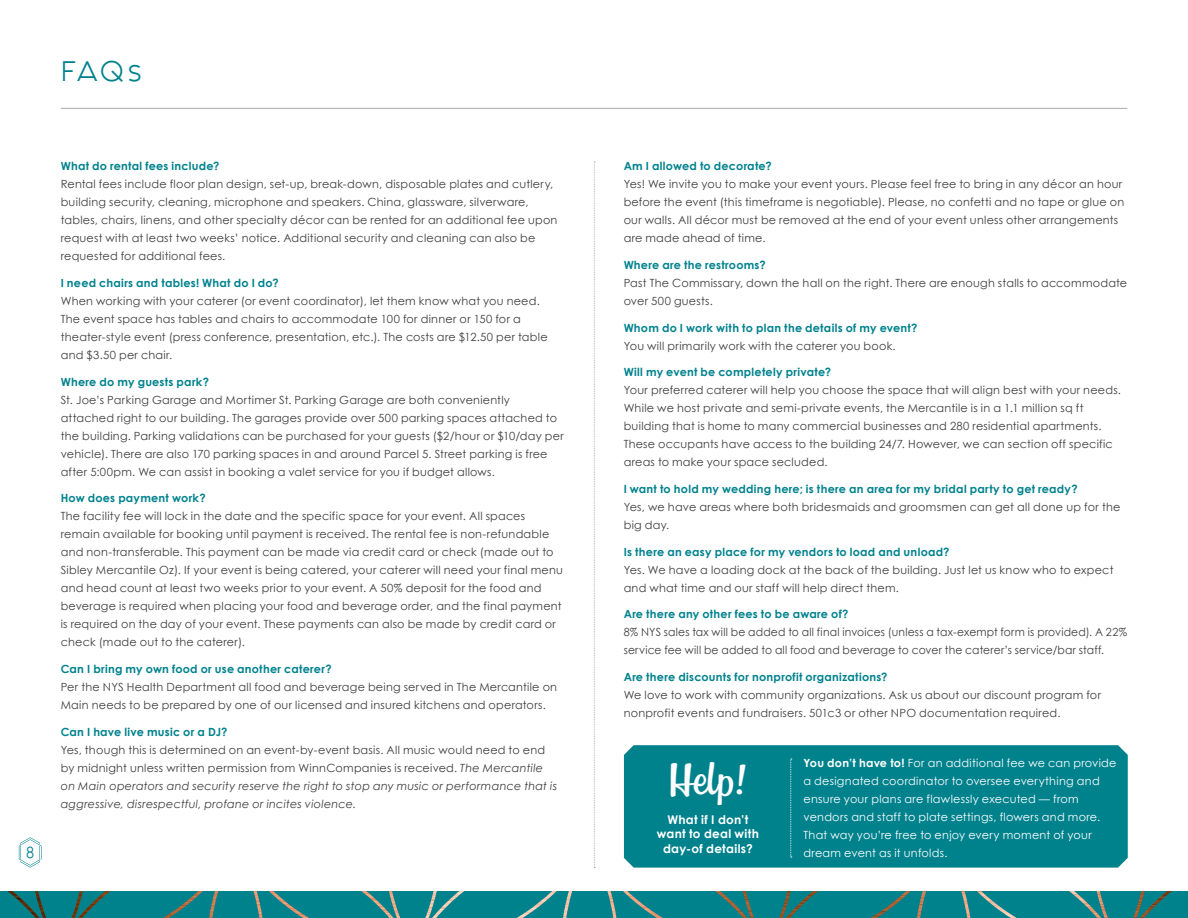
<style>
.page{position:relative;width:1188px;height:918px;background:#fff}
.page>*{position:absolute;margin:0;border:0;box-sizing:border-box;transform-origin:0 0}
.t1{font:42px "Swingdancer";color:#fff;scale:1.05 1}
.t2{font:24px "Fashion Fetish";color:#00828d}
.t3{font:13.5px "Fashion Fetish";color:#00828d}
.t4{font:700 12px/14.4px "Century Gothic";letter-spacing:.02em;color:#fff;text-align:center}
.t5{font:11.25px/18px "Century Gothic";letter-spacing:.02em;color:#3e3e3f}
.t6{font:italic 11.25px/18px "Century Gothic";letter-spacing:.02em;color:#3e3e3f}
.t7{font:11.25px/18px "Century Gothic";letter-spacing:.025em;color:#fff}
.t8{font:11.25px/18px "Century Gothic";letter-spacing:.02em;color:#3e3e3f;scale:.96 1}
.s1{font-weight:700;color:#00828d}
.s2{font-weight:700;font-style:normal;color:#00828d}
.s3{font-style:normal}
.s4{font-family:"Bistro Script"}
.s5{font-weight:700}
</style>
<div class="page">
<svg style="left:594px;top:162px;width:1px;height:706px"></svg>
<hr style="left:61px;top:108px;width:1066px;height:1px;background:#a8a9ad">
<div style="left:624px;top:745px;width:504px;height:123px;background:#00828d"></div>
<svg style="left:19px;top:837px;width:23px;height:31px"></svg>
<div style="left:0;top:891px;width:1188px;height:27px;background:#00828d"></div>
<img style="left:784px;top:891px;width:388px;height:27px">
<svg style="left:791px;top:759px;width:1px;height:99px"></svg>
<p class="t2" style="left:61px;top:52px;width:82px">FAQs</p>
<p class="t3" style="left:26px;top:842px;width:10px">8</p>
<p class="t5" style="left:61px;top:157px;width:498px"><span class="s1">What do rental fees include?<br></span>Rental fees include floor plan design, set-up, break-down, disposable plates and cutlery, building security, cleaning, microphone and speakers. China, glassware, silverware, tables, chairs, linens, and other specialty décor can be rented for an additional fee upon request with at least two weeks’ notice. Additional security and cleaning can also be requested for additional fees.</p>
<p class="t5" style="left:61px;top:274px;width:488px"><span class="s1">I need chairs and tables! What do I do?<br></span>When working with your caterer (or event coordinator), let them know what you need.<br>The event space has tables and chairs to accommodate 100 for dinner or 150 for a theater-style event (press conference, presentation, etc.). The costs are $12.50 per table and $3.50 per chair.</p>
<p class="t5" style="left:61px;top:372px;width:505px"><span class="s1">Where do my guests park?<br></span>St. Joe’s Parking Garage and Mortimer St. Parking Garage are both conveniently attached right to our building. The garages provide over 500 parking spaces attached to the building. Parking validations can be purchased for your guests ($2/hour or $10/day per vehicle). There are also 170 parking spaces in and around Parcel 5. Street parking is free after 5:00pm. We can assist in booking a valet service for you if budget allows.</p>
<p class="t5" style="left:61px;top:489px;width:504px"><span class="s1">How does payment work?<br></span>The facility fee will lock in the date and the specific space for your event. All spaces remain available for booking until payment is received. The rental fee is non-refundable and non-transferable. This payment can be made via credit card or check (made out to Sibley Mercantile Oz). If your event is being catered, your caterer will need your final menu and head count at least two weeks prior to your event. A 50% deposit for the food and beverage is required when placing your food and beverage order, and the final payment is required on the day of your event. These payments can also be made by credit card or check (made out to the caterer).</p>
<p class="t5" style="left:61px;top:660px;width:498px"><span class="s1">Can I bring my own food or use another caterer?<br></span>Per the NYS Health Department all food and beverage being served in The Mercantile on<br>Main needs to be prepared by one of our licensed and insured kitchens and operators.</p>
<p class="t6" style="left:61px;top:722px;width:498px"><span class="s2">Can I have live music or a DJ?<br></span><span class="s3">Yes, though this is determined on an event-by-event basis. All music would need to end by midnight unless written permission from WinnCompanies is received.</span> The Mercantile on Main operators and security reserve the right to stop any music or performance that is aggressive, disrespectful, profane or incites violence.</p>
<p class="t5" style="left:624px;top:157px;width:502px"><span class="s1">Am I allowed to decorate?<br></span>Yes! We invite you to make your event yours. Please feel free to bring in any décor an hour before the event (this timeframe is negotiable). Please, no confetti and no tape or glue on our walls. All décor must be removed at the end of your event unless other arrangements are made ahead of time.</p>
<p class="t5" style="left:624px;top:256px;width:505px"><span class="s1">Where are the restrooms?<br></span>Past The Commissary, down the hall on the right. There are enough stalls to accommodate over 500 guests.</p>
<p class="t5" style="left:624px;top:318px;width:295px"><span class="s1">Whom do I work with to plan the details of my event?<br></span>You will primarily work with the caterer you book.</p>
<p class="t5" style="left:624px;top:363px;width:499px"><span class="s1">Will my event be completely private?<br></span>Your preferred caterer will help you choose the space that will align best with your needs.<br>While we host private and semi-private events, the Mercantile is in a 1.1 million sq ft building that is home to many commercial businesses and 280 residential apartments.<br>These occupants have access to the building 24/7. However, we can section off specific areas to make your space secluded.</p>
<p class="t5" style="left:624px;top:480px;width:498px"><span class="s1">I want to hold my wedding here; is there an area for my bridal party to get ready?<br></span>Yes, we have areas where both bridesmaids and groomsmen can get all done up for the big day.</p>
<p class="t5" style="left:624px;top:542px;width:491px"><span class="s1">Is there an easy place for my vendors to load and unload?<br></span>Yes. We have a loading dock at the back of the building. Just let us know who to expect and what time and our staff will help direct them.</p>
<p class="t8" style="left:624px;top:605px;width:526px"><span class="s1">Are there any other fees to be aware of?<br></span>8% NYS sales tax will be added to all final invoices (unless a tax-exempt form is provided). A 22% service fee will be added to all food and beverage to cover the caterer’s service/bar staff.</p>
<p class="t5" style="left:624px;top:668px;width:479px"><span class="s1">Are there discounts for nonprofit organizations?<br></span>We love to work with community organizations. Ask us about our discount program for nonprofit events and fundraisers. 501c3 or other NPO documentation required.</p>
<p class="t1" style="left:669px;top:751px;width:75px">Help<span class="s4">!</span></p>
<p class="t4" style="left:657px;top:812px;width:104px">What if I don’t want to deal with day-of details?</p>
<p class="t7" style="left:804px;top:754px;width:315px"><span class="s5">You don’t have to!</span> For an additional fee we can provide a designated coordinator to oversee everything and ensure your plans are flawlessly executed — from vendors and staff to plate settings, flowers and more.<br>That way you’re free to enjoy every moment of your dream event as it unfolds.</p>
</div>
